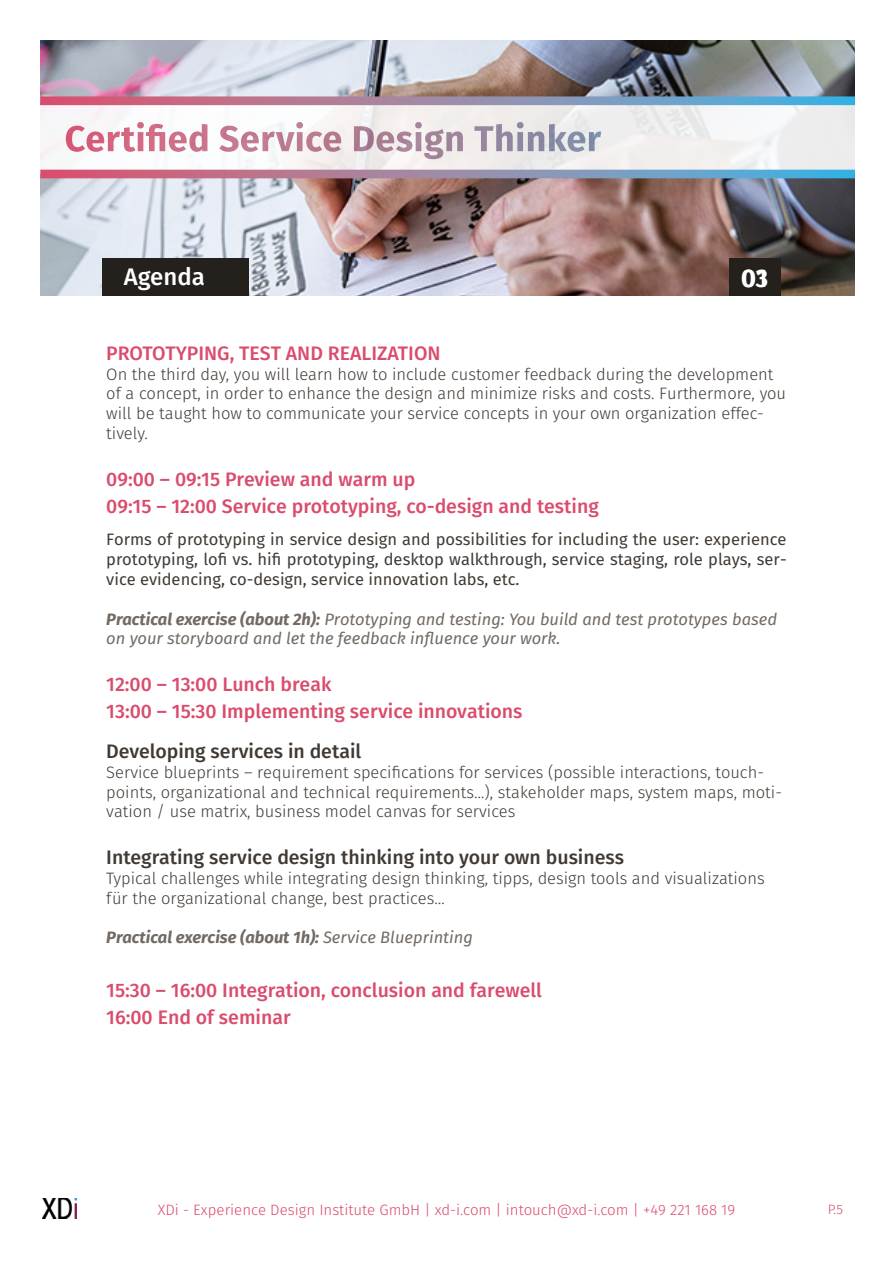
<style>
.page{position:relative;width:893px;height:1263px;background:#fff}
.page>*{position:absolute;margin:0;border:0;box-sizing:border-box;transform-origin:0 0}
.t1{font:500 25.5px "Fira Sans";color:#fff}
.t2{font:500 24px "Fira Sans";color:#fff}
.t3{font:500 19.5px/27px "Fira Sans";color:#da4c6c}
.t4{font:500 19.5px "Fira Sans";color:#413a34}
.t5{font:300 16.5px/19.8px "Fira Sans";color:#413a34}
.t6{font:16.5px/19.8px "Fira Sans";color:#413a34;text-align:justify}
.t7{font:italic 16.5px/19.8px "Fira Sans";color:#726a63}
.t8{font:italic 700 16.5px "Fira Sans";color:#726a63}
.t9{font:300 15px "Fira Sans";color:#da4c6c}
.t10{font:300 13.5px "Fira Sans";color:#da4c6c}
.s1{font-weight:700}
.s2{font-weight:400}
</style>
<div class="page">
<img style="left:40px;top:40px;width:815px;height:256px">
<svg style="left:40px;top:105px;width:815px;height:65px;fill:#f3f0ef"></svg>
<img style="left:66px;top:126px;width:19px;height:26px">
<img style="left:86px;top:131px;width:18px;height:21px">
<img style="left:108px;top:132px;width:12px;height:19px">
<img style="left:121px;top:127px;width:14px;height:25px">
<img style="left:137px;top:122px;width:7px;height:29px">
<img style="left:146px;top:124px;width:19px;height:27px">
<img style="left:169px;top:131px;width:18px;height:21px">
<img style="left:189px;top:124px;width:18px;height:28px">
<img style="left:219px;top:126px;width:19px;height:26px">
<img style="left:241px;top:131px;width:18px;height:21px">
<img style="left:262px;top:132px;width:33px;height:19px">
<img style="left:296px;top:122px;width:7px;height:29px">
<img style="left:306px;top:131px;width:35px;height:21px">
<img style="left:354px;top:126px;width:20px;height:25px">
<img style="left:376px;top:131px;width:18px;height:21px">
<img style="left:396px;top:131px;width:16px;height:21px">
<img style="left:415px;top:122px;width:7px;height:29px">
<img style="left:424px;top:129px;width:20px;height:30px">
<img style="left:446px;top:131px;width:17px;height:20px">
<img style="left:474px;top:126px;width:19px;height:25px">
<img style="left:496px;top:124px;width:17px;height:27px">
<img style="left:517px;top:122px;width:6px;height:29px">
<img style="left:528px;top:131px;width:16px;height:20px">
<img style="left:549px;top:124px;width:18px;height:27px">
<img style="left:568px;top:131px;width:17px;height:21px">
<img style="left:589px;top:132px;width:12px;height:19px">
<div style="left:102px;top:258px;width:147px;height:38px;background:#24201c"></div>
<div style="left:729px;top:258px;width:51px;height:38px;background:#24201c"></div>
<img style="left:40px;top:96px;width:815px;height:9px">
<img style="left:40px;top:170px;width:815px;height:8px">
<img style="left:43px;top:1198px;width:34px;height:20px">
<h2 class="t2" style="left:124px;top:260px;width:82px">Agenda</h2>
<h1 class="t1" style="left:741px;top:260px;width:29px">03</h1>
<h1 class="t1" style="left:756px;top:260px;width:13px">1</h1>
<p class="t3" style="left:106px;top:341px;width:336px">PROTOTYPING, TEST AND REALIZATION</p>
<p class="t5" style="left:106px;top:365px;width:681px">On the third day, you will learn how to include customer feedback during the development of a concept, in order to enhance the design and minimize risks and costs. Furthermore, you will be taught how to communicate your service concepts in your own organization effec&shy;tively.</p>
<p class="t3" style="left:106px;top:467px;width:494px">09:00 – 09:15 Preview and warm up<br>09:15 – 12:00 Service prototyping, co-design and testing</p>
<p class="t6" style="left:106px;top:531px;width:682px">Forms of prototyping in service design and possibilities for including the user: experience prototyping, lofi vs. hifi prototyping, desktop walkthrough, service staging, role plays, ser&shy;vice evidencing, co-design, service innovation labs, etc.</p>
<p class="t7" style="left:106px;top:610px;width:672px"><span class="s1">Practical exercise (about 2h):</span> Prototyping and testing: You build and test prototypes based on your storyboard and let the feedback influence your work.</p>
<p class="t3" style="left:106px;top:672px;width:418px">12:00 – 13:00 Lunch break<br>13:00 – 15:30 Implementing service innovations</p>
<p class="t4" style="left:106px;top:737px;width:256px">Developing services in detail</p>
<p class="t5" style="left:106px;top:763px;width:677px">Service blueprints – requirement specifications for services (possible interactions, touch&shy;points, organizational and technical requirements…), stakeholder maps, system maps, moti&shy;vation / use matrix, business model canvas for services</p>
<p class="t4" style="left:106px;top:844px;width:519px">Integrating service design thinking into your own business</p>
<p class="t5" style="left:106px;top:869px;width:660px">Typical challenges while integrating design thinking, tipps, design tools and visualizations für the organizational change, best practices…</p>
<p class="t8" style="left:106px;top:926px;width:368px">Practical exercise (about 1h): <span class="s2">Service Blueprinting</span></p>
<p class="t3" style="left:106px;top:978px;width:437px">15:30 – 16:00 Integration, conclusion and farewell<br>16:00 End of seminar</p>
<p class="t9" style="left:158px;top:1199px;width:579px">XDi - Experience Design Institute GmbH | xd-i.com | intouch@xd-i.com | +49 221 168 19</p>
<p class="t10" style="left:828px;top:1200px;width:17px">P.5</p>
</div>
